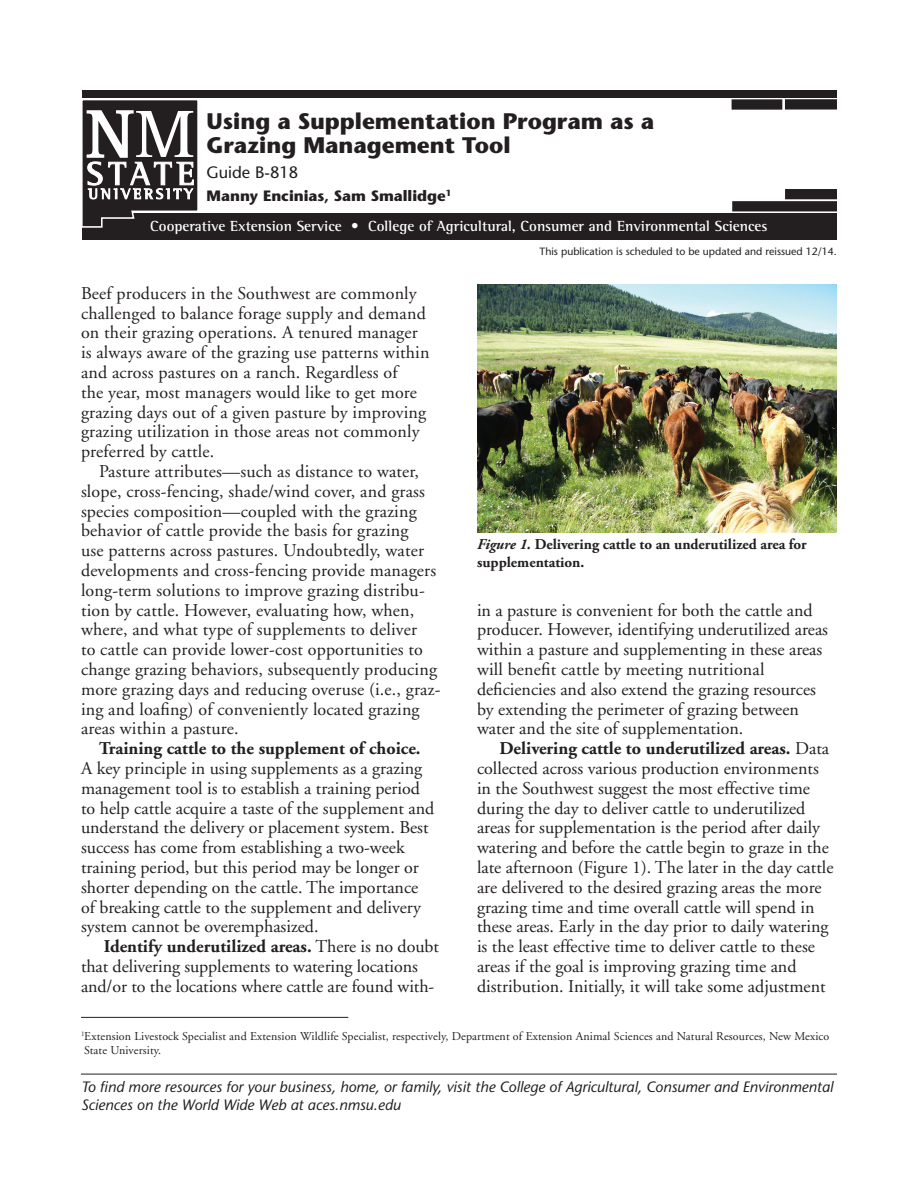
<style>
.page{position:relative;width:918px;height:1188px;background:#fff}
.page>*{position:absolute;margin:0;border:0;box-sizing:border-box;transform-origin:0 0}
.t1{font:700 22.5px/24px "Stone Sans";color:#231f20}
.t2{font:18px/19.8px "Adobe Garamond";color:#231f20}
.t3{font:16.5px "Stone Sans";color:#231f20}
.t4{font:italic 15px/18px "Stone Sans";color:#231f20}
.t5{font:700 15px "Rotis Semi Serif";color:#fff}
.t6{font:700 15px/18px "Adobe Garamond Pro";color:#231f20}
.t7{font:700 15px "Stone Sans";color:#231f20}
.t8{font:12px/14.4px "Adobe Garamond";letter-spacing:.01em;color:#231f20}
.t9{font:10.5px "Stone Sans";color:#231f20}
.s1{font-weight:700}
.s2{font-style:italic}
</style>
<div class="page">
<hr style="left:81px;top:1017px;width:267px;height:1px;background:#231f20">
<hr style="left:81px;top:1074px;width:756px;height:1px;background:#231f20">
<div style="left:732px;top:99px;width:50px;height:11px;background:#231f20;border:2px solid #231f20"></div>
<svg style="left:785px;top:99px;width:52px;height:11px"></svg>
<svg style="left:732px;top:189px;width:105px;height:22px"></svg>
<div style="left:82px;top:90px;width:755px;height:8px;background:#231f20"></div>
<div style="left:82px;top:213px;width:755px;height:27px;background:#231f20"></div>
<svg style="left:82px;top:100px;width:116px;height:128px"></svg>
<img style="left:477px;top:284px;width:360px;height:248px">
<h1 class="t1" style="left:207px;top:108px;width:449px">Using a Supplementation Program as a<br>Grazing Management Tool</h1>
<p class="t3" style="left:207px;top:162px;width:93px">Guide B-818</p>
<h2 class="t7" style="left:207px;top:186px;width:246px">Manny Encinias, Sam Smallidge<sup>1</sup></h2>
<p class="t5" style="left:150px;top:217px;width:619px">Cooperative Extension Service • College of Agricultural, Consumer and Environmental Sciences</p>
<p class="t9" style="left:540px;top:245px;width:299px">This publication is scheduled to be updated and reissued 12/14.</p>
<p class="t2" style="left:81px;top:284px;width:350px">Beef producers in the Southwest are commonly challenged to balance forage supply and demand on their grazing operations. A tenured manager is always aware of the grazing use patterns within and across pastures on a ranch. Regardless of<br>the year, most managers would like to get more grazing days out of a given pasture by improving grazing utilization in those areas not commonly preferred by cattle.</p>
<p class="t2" style="left:81px;top:462px;width:361px;text-indent:18px">Pasture attributes—such as distance to water, slope, cross-fencing, shade/wind cover, and grass species composition—coupled with the grazing behavior of cattle provide the basis for grazing<br>use patterns across pastures. Undoubtedly, water developments and cross-fencing provide managers long-term solutions to improve grazing distribu&shy;tion by cattle. However, evaluating how, when, where, and what type of supplements to deliver<br>to cattle can provide lower-cost opportunities to change grazing behaviors, subsequently producing more grazing days and reducing overuse (i.e., graz&shy;ing and loafng) of conveniently located grazing areas within a pasture.</p>
<p class="t2" style="left:81px;top:739px;width:355px;text-indent:18px"><span class="s1">Training cattle to the supplement of choice.<br></span>A key principle in using supplements as a grazing management tool is to establish a training period to help cattle acquire a taste of the supplement and understand the delivery or placement system. Best success has come from establishing a two-week training period, but this period may be longer or shorter depending on the cattle. The importance of breaking cattle to the supplement and delivery system cannot be overemphasized.</p>
<p class="t2" style="left:81px;top:937px;width:359px;text-indent:23px"><span class="s1">Identify underutilized areas.</span> There is no doubt that delivering supplements to watering locations and/or to the locations where cattle are found with-</p>
<p class="t6" style="left:477px;top:535px;width:331px"><span class="s2">Figure 1.</span> Delivering cattle to an underutilized area for supplementation.</p>
<p class="t2" style="left:477px;top:600px;width:353px">in a pasture is convenient for both the cattle and producer. However, identifying underutilized areas within a pasture and supplementing in these areas will beneft cattle by meeting nutritional defciencies and also extend the grazing resources by extending the perimeter of grazing between water and the site of supplementation.</p>
<p class="t2" style="left:477px;top:739px;width:358px;text-indent:22px"><span class="s1">Delivering cattle to underutilized areas.</span> Data collected across various production environments in the Southwest suggest the most effective time during the day to deliver cattle to underutilized areas for supplementation is the period after daily watering and before the cattle begin to graze in the late afternoon (Figure 1). The later in the day cattle are delivered to the desired grazing areas the more grazing time and time overall cattle will spend in these areas. Early in the day prior to daily watering is the least effective time to deliver cattle to these areas if the goal is improving grazing time and distribution. Initially, it will take some adjustment</p>
<p class="t8" style="left:81px;top:1029px;width:750px"><sup>1</sup>Extension Livestock Specialist and Extension Wildlife Specialist, respectively, Department of Extension Animal Sciences and Natural Resources, New Mexico<br>State University.</p>
<p class="t4" style="left:81px;top:1078px;width:754px">To fnd more resources for your business, home, or family, visit the College of Agricultural, Consumer and Environmental<br>Sciences on the World Wide Web at aces.nmsu.edu</p>
</div>
